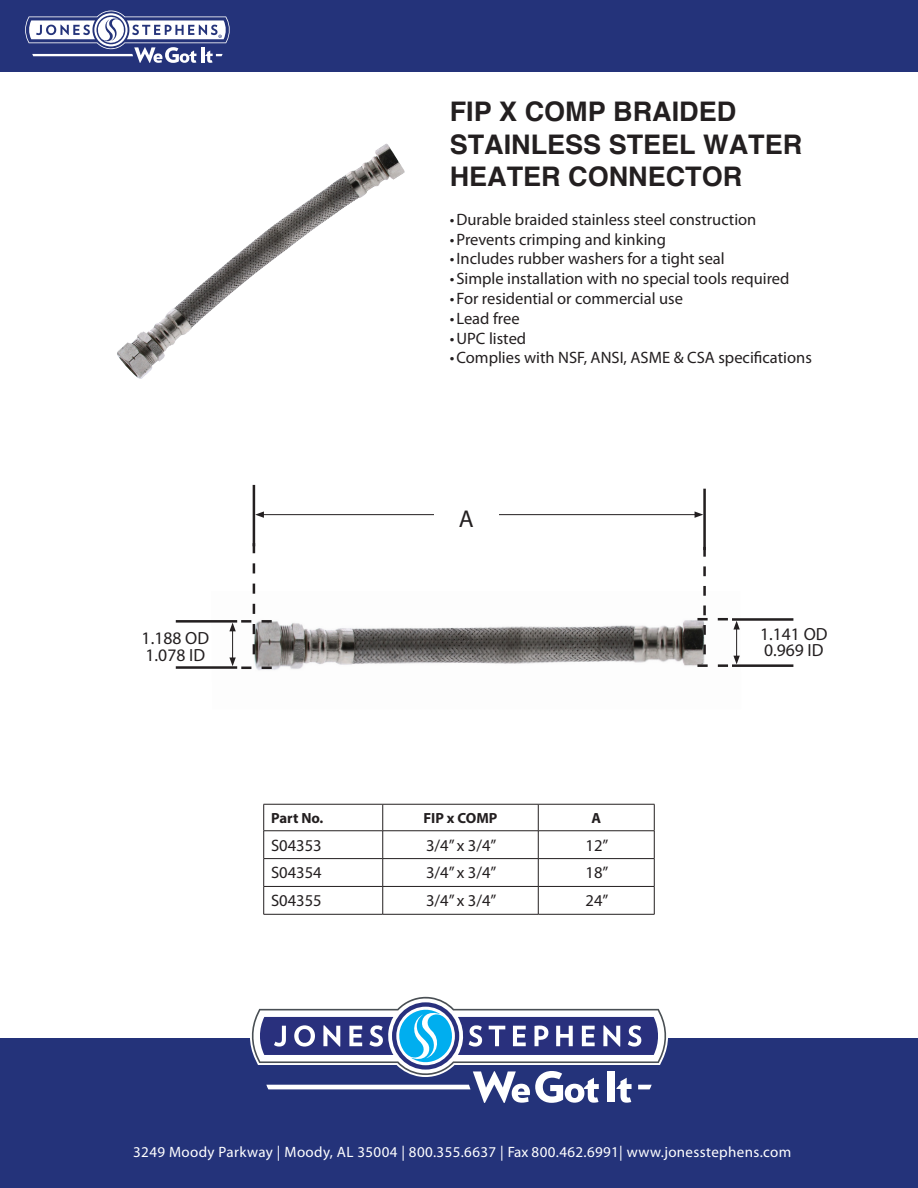
<style>
.page{position:relative;width:918px;height:1188px;background:#fff}
.page>*{position:absolute;margin:0;border:0;box-sizing:border-box;transform-origin:0 0}
.t1{font:700 27px/32.4px "Helvetica";color:#231f20}
.t2{font:24.45px "Myriad Pro";color:#231f20}
.t3{font:17.7px/16.5px "Myriad Pro";color:#231f20}
.t4{font:16.5px "Myriad Pro";color:#231f20}
.t5{font:15px "Myriad Pro";letter-spacing:.025em;color:#fff}
.t6{font:700 14.7px "Myriad Pro";color:#231f20}
</style>
<div class="page">
<div style="left:0;top:1039px;width:918px;height:149px;background:#24337a"></div>
<div style="left:0;top:0;width:918px;height:72px;background:#24337a"></div>
<svg style="left:25px;top:11px;width:205px;height:52px"></svg>
<svg style="left:248px;top:996px;width:422px;height:107px"></svg>
<img style="left:335px;top:144px;width:50px;height:38px">
<img style="left:242px;top:620px;width:455px;height:50px">
<hr style="left:263px;top:804px;width:120px;height:1px;background:#231f20">
<hr style="left:383px;top:804px;width:155px;height:1px;background:#231f20">
<svg style="left:382px;top:804px;width:1px;height:110px"></svg>
<hr style="left:538px;top:804px;width:117px;height:1px;background:#231f20">
<svg style="left:538px;top:804px;width:1px;height:110px"></svg>
<svg style="left:654px;top:804px;width:1px;height:110px"></svg>
<hr style="left:263px;top:914px;width:120px;height:1px;background:#231f20">
<hr style="left:383px;top:914px;width:155px;height:1px;background:#231f20">
<hr style="left:538px;top:914px;width:117px;height:1px;background:#231f20">
<hr style="left:263px;top:831px;width:120px;height:1px;background:#231f20">
<hr style="left:383px;top:831px;width:155px;height:1px;background:#231f20">
<hr style="left:538px;top:831px;width:117px;height:1px;background:#231f20">
<hr style="left:263px;top:858px;width:120px;height:1px;background:#231f20">
<svg style="left:263px;top:804px;width:1px;height:110px"></svg>
<hr style="left:383px;top:858px;width:155px;height:1px;background:#231f20">
<hr style="left:538px;top:858px;width:117px;height:1px;background:#231f20">
<hr style="left:263px;top:886px;width:120px;height:1px;background:#231f20">
<hr style="left:383px;top:886px;width:155px;height:1px;background:#231f20">
<hr style="left:538px;top:886px;width:117px;height:1px;background:#231f20">
<hr style="left:261px;top:514px;width:436px;height:1px;background:#231f20">
<svg style="left:695px;top:511px;width:8px;height:7px"></svg>
<svg style="left:255px;top:511px;width:9px;height:7px"></svg>
<div style="left:434px;top:507px;width:65px;height:22px;background:#fff"></div>
<hr style="left:253px;top:485px;width:2px;height:61px;background:#231f20">
<hr style="left:703px;top:489px;width:3px;height:61px;background:#231f20">
<svg style="left:697px;top:547px;width:43px;height:120px"></svg>
<svg style="left:229px;top:543px;width:43px;height:126px"></svg>
<hr style="left:732px;top:664px;width:61px;height:3px;background:#231f20">
<hr style="left:176px;top:620px;width:61px;height:3px;background:#231f20">
<hr style="left:732px;top:618px;width:61px;height:3px;background:#231f20">
<hr style="left:176px;top:666px;width:61px;height:3px;background:#231f20">
<h1 class="t1" style="left:450px;top:95px;width:354px">FIP X COMP BRAIDED<br>STAINLESS STEEL WATER<br>HEATER CONNECTOR</h1>
<p class="t4" style="left:450px;top:209px;width:308px">•Durable braided stainless steel construction</p>
<p class="t4" style="left:450px;top:229px;width:218px">•Prevents crimping and kinking</p>
<p class="t4" style="left:450px;top:249px;width:277px">•Includes rubber washers for a tight seal</p>
<p class="t4" style="left:450px;top:268px;width:341px">• Simple installation with no special tools required</p>
<p class="t4" style="left:450px;top:288px;width:235px">• For residential or commercial use</p>
<p class="t4" style="left:450px;top:308px;width:71px">• Lead free</p>
<p class="t4" style="left:450px;top:328px;width:78px">•UPC listed</p>
<p class="t4" style="left:450px;top:348px;width:364px">•Complies with NSF, ANSI, ASME &amp; CSA specifications</p>
<p class="t3" style="left:142px;top:630px;width:69px">1.188 OD<br>1.078 ID</p>
<h2 class="t2" style="left:459px;top:504px;width:16px">A</h2>
<p class="t6" style="left:271px;top:808px;width:54px">Part No.</p>
<p class="t6" style="left:423px;top:808px;width:76px">FIP x COMP</p>
<p class="t6" style="left:591px;top:808px;width:11px">A</p>
<p class="t4" style="left:271px;top:835px;width:52px">S04353</p>
<p class="t4" style="left:426px;top:835px;width:72px">3/4” x 3/4”</p>
<p class="t4" style="left:586px;top:835px;width:24px">12”</p>
<p class="t4" style="left:271px;top:863px;width:52px">S04354</p>
<p class="t4" style="left:426px;top:863px;width:72px">3/4” x 3/4”</p>
<p class="t4" style="left:586px;top:863px;width:24px">18”</p>
<p class="t4" style="left:271px;top:891px;width:52px">S04355</p>
<p class="t4" style="left:426px;top:891px;width:72px">3/4” x 3/4”</p>
<p class="t4" style="left:586px;top:891px;width:24px">24”</p>
<p class="t3" style="left:760px;top:625px;width:69px">1.141 OD<br>0.969 ID</p>
<p class="t5" style="left:133px;top:1142px;width:660px">3249 Moody Parkway | Moody, AL 35004 | 800.355.6637 | Fax 800.462.6991| www.jonesstephens.com</p>
</div>
